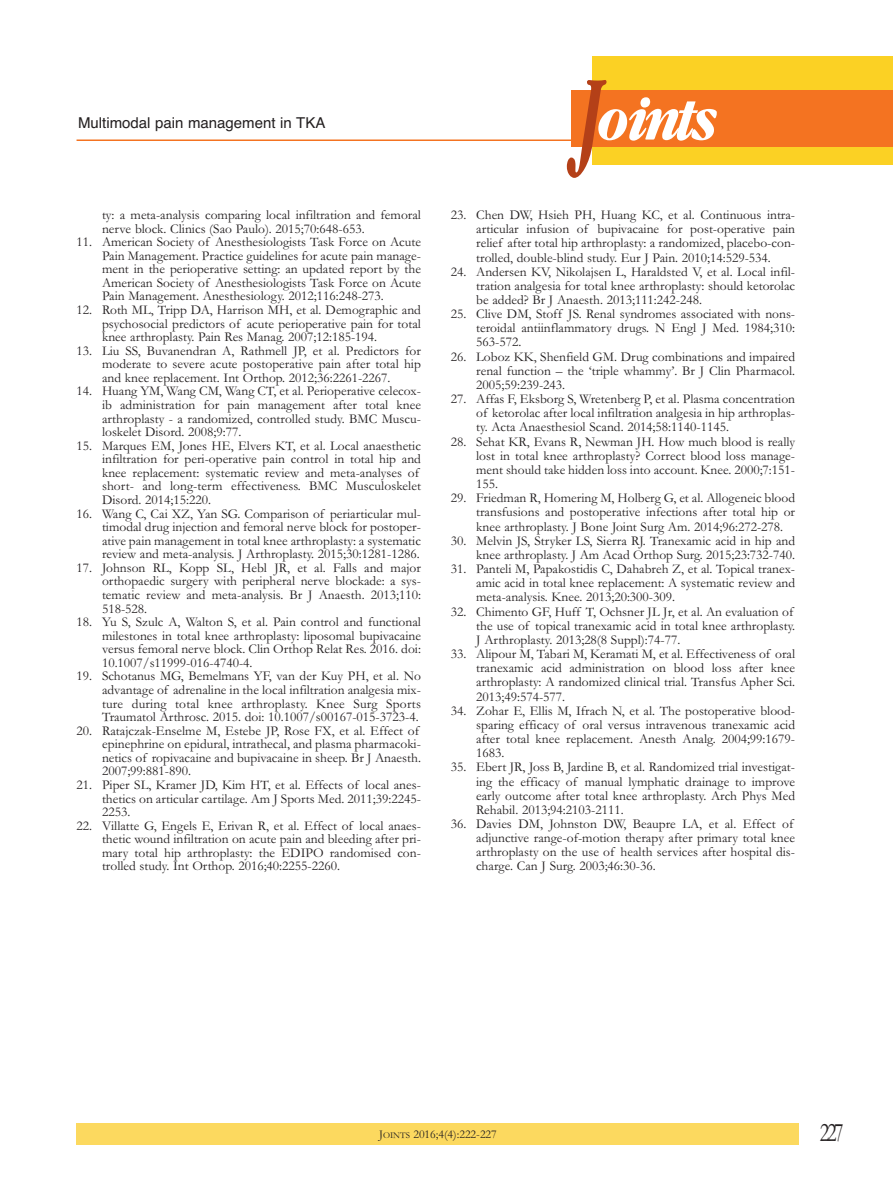
<style>
.page{position:relative;width:893px;height:1191px;background:#fff}
.page>*{position:absolute;margin:0;border:0;box-sizing:border-box;transform-origin:0 0}
.t1{font:italic 700 55.8px "Garamond Cond";letter-spacing:-.085em;color:#fff}
.t2{font:27px "Garamond";color:#231f20;scale:.75 1}
.t3{font:15px "Helvetica";color:#231f20}
.t4{font:13.5px/13.5px "Garamond";color:#231f20;text-align:justify}
.t5{font:12px "Garamond";color:#231f20}
.s1{font-size:99.9px;color:#b44018}
.s2{font-size:9px}
</style>
<div class="page">
<div style="left:592px;top:56px;width:301px;height:108px;background:#fbd124"></div>
<div style="left:571px;top:91px;width:322px;height:56px;background:#f47321"></div>
<div style="left:77px;top:1123px;width:722px;height:22px;background:#fcd95f"></div>
<hr style="left:77px;top:139px;width:640px;height:2px;background:#f47321">
<p class="t3" style="left:78px;top:114px;width:249px">Multimodal pain management in tKa</p>
<p class="t4" style="left:102px;top:208px;width:320px">ty: a meta-analysis comparing local infiltration and femoral nerve block. Clinics (sao Paulo). 2015;70:648-653.</p>
<p class="t4" style="left:102px;top:235px;width:320px;text-indent:-26px">11. American society of Anesthesiologists task Force on Acute Pain Management. Practice guidelines for acute pain manage&shy;ment in the perioperative setting: an updated report by the American society of Anesthesiologists task Force on Acute Pain Management. Anesthesiology. 2012;116:248-273.</p>
<p class="t4" style="left:102px;top:302px;width:320px;text-indent:-26px">12. Roth ML, tripp DA, Harrison MH, et al. Demographic and psychosocial predictors of acute perioperative pain for total knee arthroplasty. Pain Res Manag. 2007;12:185-194.</p>
<p class="t4" style="left:102px;top:343px;width:320px;text-indent:-26px">13. Liu ss, Buvanendran A, Rathmell JP, et al. Predictors for moderate to severe acute postoperative pain after total hip and knee replacement. int orthop. 2012;36:2261-2267.</p>
<p class="t4" style="left:102px;top:384px;width:320px;text-indent:-26px">14. Huang YM, Wang CM, Wang Ct, et al. Perioperative celecox&shy;ib administration for pain management after total knee arthroplasty - a randomized, controlled study. BMC Muscu&shy;loskelet Disord. 2008;9:77.</p>
<p class="t4" style="left:102px;top:438px;width:320px;text-align:left;text-indent:-26px">15. Marques EM, Jones HE, Elvers Kt, et al. Local anaesthetic infiltration for peri-operative pain control in total hip and knee replacement: systematic review and meta-analyses of short- and long-term effectiveness. BMC Musculoskelet Disord. 2014;15:220.</p>
<p class="t4" style="left:102px;top:506px;width:320px;text-indent:-26px">16. Wang C, Cai XZ, Yan sG. Comparison of periarticular mul&shy;timodal drug injection and femoral nerve block for postoper&shy;ative pain management in total knee arthroplasty: a systematic review and meta-analysis. J Arthroplasty. 2015;30:1281-1286.</p>
<p class="t4" style="left:102px;top:560px;width:320px;text-indent:-26px">17. Johnson RL, Kopp sL, Hebl JR, et al. Falls and major orthopaedic surgery with peripheral nerve blockade: a sys&shy;tematic review and meta-analysis. Br J Anaesth. 2013;110:<br>518-528.</p>
<p class="t4" style="left:102px;top:615px;width:320px;text-indent:-26px">18. Yu s, szulc A, Walton s, et al. Pain control and functional milestones in total knee arthroplasty: liposomal bupivacaine versus femoral nerve block. Clin orthop Relat Res. 2016. doi:<br>10.1007/s11999-016-4740-4.</p>
<p class="t4" style="left:102px;top:669px;width:320px;text-indent:-26px">19. schotanus MG, Bemelmans YF, van der Kuy PH, et al. no advantage of adrenaline in the local infiltration analgesia mix&shy;ture during total knee arthroplasty. Knee surg sports traumatol Arthrosc. 2015. doi: 10.1007/s00167-015-3723-4.</p>
<p class="t4" style="left:102px;top:723px;width:320px;text-align:left;text-indent:-26px">20. Ratajczak-Enselme M, Estebe JP, Rose FX, et al. Effect of epinephrine on epidural, intrathecal, and plasma pharmacoki&shy;netics of ropivacaine and bupivacaine in sheep. Br J Anaesth.<br>2007;99:881-890.</p>
<p class="t4" style="left:102px;top:777px;width:320px;text-indent:-26px">21. Piper sL, Kramer JD, Kim Ht, et al. Effects of local anes&shy;thetics on articular cartilage. Am J sports Med. 2011;39:2245- 2253.</p>
<p class="t4" style="left:102px;top:818px;width:320px;text-indent:-26px">22. Villatte G, Engels E, Erivan R, et al. Effect of local anaes&shy;thetic wound infiltration on acute pain and bleeding after pri&shy;mary total hip arthroplasty: the EDiPo randomised con&shy;trolled study. int orthop. 2016;40:2255-2260.</p>
<h1 class="t1" style="left:574px;top:88px;width:140px"><span class="s1">J</span>oints</h1>
<p class="t4" style="left:476px;top:207px;width:320px;line-height:14.1px;text-indent:-26px">23. Chen DW, Hsieh PH, Huang KC, et al. Continuous intra&shy;articular infusion of bupivacaine for post-operative pain relief after total hip arthroplasty: a randomized, placebo-con&shy;trolled, double-blind study. Eur J Pain. 2010;14:529-534.</p>
<p class="t4" style="left:476px;top:264px;width:320px;line-height:14.1px;text-indent:-26px">24. Andersen KV, nikolajsen L, Haraldsted V, et al. Local infil&shy;tration analgesia for total knee arthroplasty: should ketorolac be added? Br J Anaesth. 2013;111:242-248.</p>
<p class="t4" style="left:476px;top:306px;width:320px;line-height:14.1px;text-indent:-26px">25. Clive DM, stoff Js. Renal syndromes associated with nons&shy;teroidal antiinflammatory drugs. n Engl J Med. 1984;310:<br>563-572.</p>
<p class="t4" style="left:476px;top:349px;width:320px;line-height:14.1px;text-indent:-26px">26. Loboz KK, shenfield GM. Drug combinations and impaired renal function – the ‘triple whammy’. Br J Clin Pharmacol.<br>2005;59:239-243.</p>
<p class="t4" style="left:476px;top:391px;width:320px;line-height:14.1px;text-indent:-26px">27. Affas F, Eksborg s, Wretenberg P, et al. Plasma concentration of ketorolac after local infiltration analgesia in hip arthroplas&shy;ty. Acta Anaesthesiol scand. 2014;58:1140-1145.</p>
<p class="t4" style="left:476px;top:434px;width:320px;line-height:14.1px;text-indent:-26px">28. sehat KR, Evans R, newman JH. How much blood is really lost in total knee arthroplasty? Correct blood loss manage&shy;ment should take hidden loss into account. Knee. 2000;7:151- 155.</p>
<p class="t4" style="left:476px;top:490px;width:320px;line-height:14.1px;text-indent:-26px">29. Friedman R, Homering M, Holberg G, et al. Allogeneic blood transfusions and postoperative infections after total hip or knee arthroplasty. J Bone Joint surg Am. 2014;96:272-278.</p>
<p class="t4" style="left:451px;top:533px;width:346px;line-height:14.1px;text-align:right">30. Melvin Js, stryker Ls, sierra RJ. tranexamic acid in hip and knee arthroplasty. J Am Acad orthop surg. 2015;23:732-740.</p>
<p class="t4" style="left:476px;top:561px;width:320px;line-height:14.1px;text-indent:-26px">31. Panteli M, Papakostidis C, Dahabreh Z, et al. topical tranex&shy;amic acid in total knee replacement: A systematic review and meta-analysis. Knee. 2013;20:300-309.</p>
<p class="t4" style="left:476px;top:604px;width:320px;line-height:14.1px;text-align:left;text-indent:-26px">32. Chimento GF, Huff t, ochsner JL Jr, et al. An evaluation of the use of topical tranexamic acid in total knee arthroplasty.<br>J Arthroplasty. 2013;28(8 suppl):74-77.</p>
<p class="t4" style="left:476px;top:646px;width:320px;line-height:14.1px;text-indent:-26px">33. Alipour M, tabari M, Keramati M, et al. Effectiveness of oral tranexamic acid administration on blood loss after knee arthroplasty: A randomized clinical trial. transfus Apher sci.<br>2013;49:574-577.</p>
<p class="t4" style="left:476px;top:703px;width:320px;line-height:14.1px;text-indent:-26px">34. Zohar E, Ellis M, ifrach n, et al. the postoperative blood&shy;sparing efficacy of oral versus intravenous tranexamic acid after total knee replacement. Anesth Analg. 2004;99:1679- 1683.</p>
<p class="t4" style="left:476px;top:759px;width:320px;line-height:14.1px;text-indent:-26px">35. Ebert JR, Joss B, Jardine B, et al. Randomized trial investigat&shy;ing the efficacy of manual lymphatic drainage to improve early outcome after total knee arthroplasty. Arch Phys Med Rehabil. 2013;94:2103-2111.</p>
<p class="t4" style="left:476px;top:816px;width:320px;line-height:14.1px;text-align:left;text-indent:-26px">36. Davies DM, Johnston DW, Beaupre LA, et al. Effect of adjunctive range-of-motion therapy after primary total knee arthroplasty on the use of health services after hospital dis&shy;charge. Can J surg. 2003;46:30-36.</p>
<p class="t5" style="left:379px;top:1126px;width:119px">J<span class="s2">oints</span> 2016;4(4):222-227</p>
<h2 class="t2" style="left:820px;top:1116px;width:33px">227</h2>
</div>
